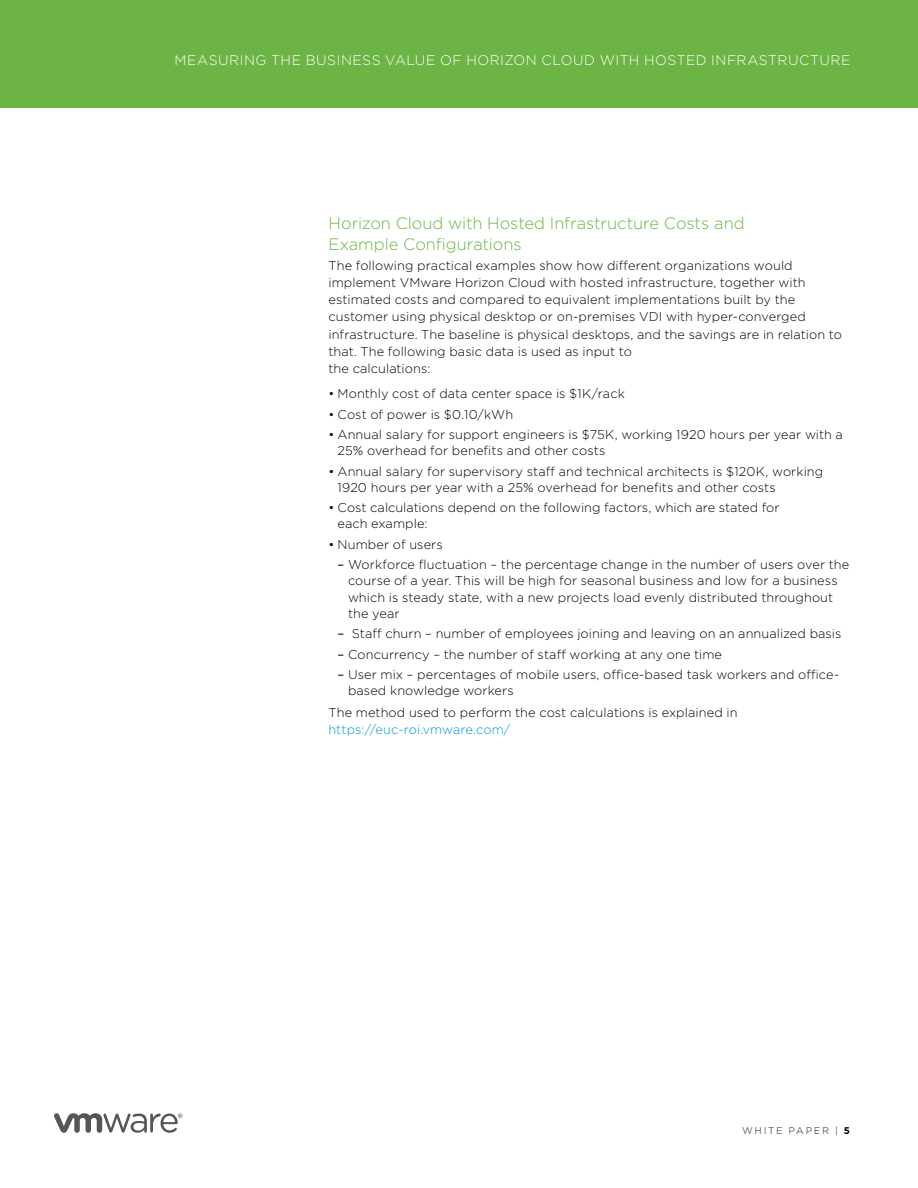
<style>
.page{position:relative;width:918px;height:1188px;background:#fff}
.page>*{position:absolute;margin:0;border:0;box-sizing:border-box;transform-origin:0 0}
.t1{font:300 16.5px/21px "Gotham";letter-spacing:-.005em;color:#6cb445}
.t2{font:300 13.8px "Gotham";letter-spacing:.035em;color:#fff}
.t3{font:300 12.75px/16.2px "Gotham";letter-spacing:.005em;color:#000}
.t4{font:300 12.75px "Gotham";color:#0194d3}
.t5{font:9.75px "Gotham";letter-spacing:.175em;color:#636165}
.s1{font-weight:400}
.s2{font-weight:700;color:#000}
</style>
<div class="page">
<div style="left:0;top:0;width:918px;height:108px;background:#6cb445"></div>
<svg style="left:54px;top:1113px;width:129px;height:20px"></svg>
<p class="t2" style="left:175px;top:51px;width:677px">MEASURING THE BUSINESS VALUE OF HORIZON CLOUD WITH HOSTED INFRASTRUCTURE</p>
<p class="t1" style="left:328px;top:212px;width:418px">Horizon Cloud with Hosted Infrastructure Costs and<br>Example Configurations</p>
<p class="t3" style="left:328px;top:256px;width:515px;line-height:17.2px">The following practical examples show how different organizations would implement VMware Horizon Cloud with hosted infrastructure, together with estimated costs and compared to equivalent implementations built by the customer using physical desktop or on-premises VDI with hyper-converged infrastructure. The baseline is physical desktops, and the savings are in relation to that. The following basic data is used as input to<br>the calculations:</p>
<p class="t3" style="left:328px;top:385px;width:298px">• Monthly cost of data center space is $1K/rack</p>
<p class="t3" style="left:328px;top:406px;width:186px">• Cost of power is $0.10/kWh</p>
<p class="t3" style="left:338px;top:426px;width:507px;text-indent:-9px">• Annual salary for support engineers is $75K, working 1920 hours per year with a<br>25% overhead for benefits and other costs</p>
<p class="t3" style="left:338px;top:463px;width:487px;text-indent:-9px">• Annual salary for supervisory staff and technical architects is $120K, working<br>1920 hours per year with a 25% overhead for benefits and other costs</p>
<p class="t3" style="left:338px;top:499px;width:444px;text-indent:-9px">• Cost calculations depend on the following factors, which are stated for each example:</p>
<p class="t3" style="left:329px;top:536px;width:116px">• Number of users</p>
<p class="t3" style="left:348px;top:556px;width:503px;text-indent:-11px"><span class="s1">–</span> Workforce fluctuation – the percentage change in the number of users over the course of a year. This will be high for seasonal business and low for a business which is steady state, with a new projects load evenly distributed throughout the year</p>
<p class="t3" style="left:338px;top:625px;width:505px"><span class="s1">–</span> Staff churn – number of employees joining and leaving on an annualized basis</p>
<p class="t3" style="left:338px;top:646px;width:386px"><span class="s1">–</span> Concurrency – the number of staff working at any one time</p>
<p class="t3" style="left:348px;top:666px;width:493px;text-indent:-11px"><span class="s1">–</span> User mix – percentages of mobile users, office-based task workers and office&shy;based knowledge workers</p>
<p class="t3" style="left:329px;top:704px;width:410px">The method used to perform the cost calculations is explained in</p>
<p class="t4" style="left:329px;top:721px;width:183px">https://euc-roi.vmware.com/</p>
<p class="t5" style="left:742px;top:1125px;width:109px">WHITE PAPER | <span class="s2">5</span></p>
</div>
